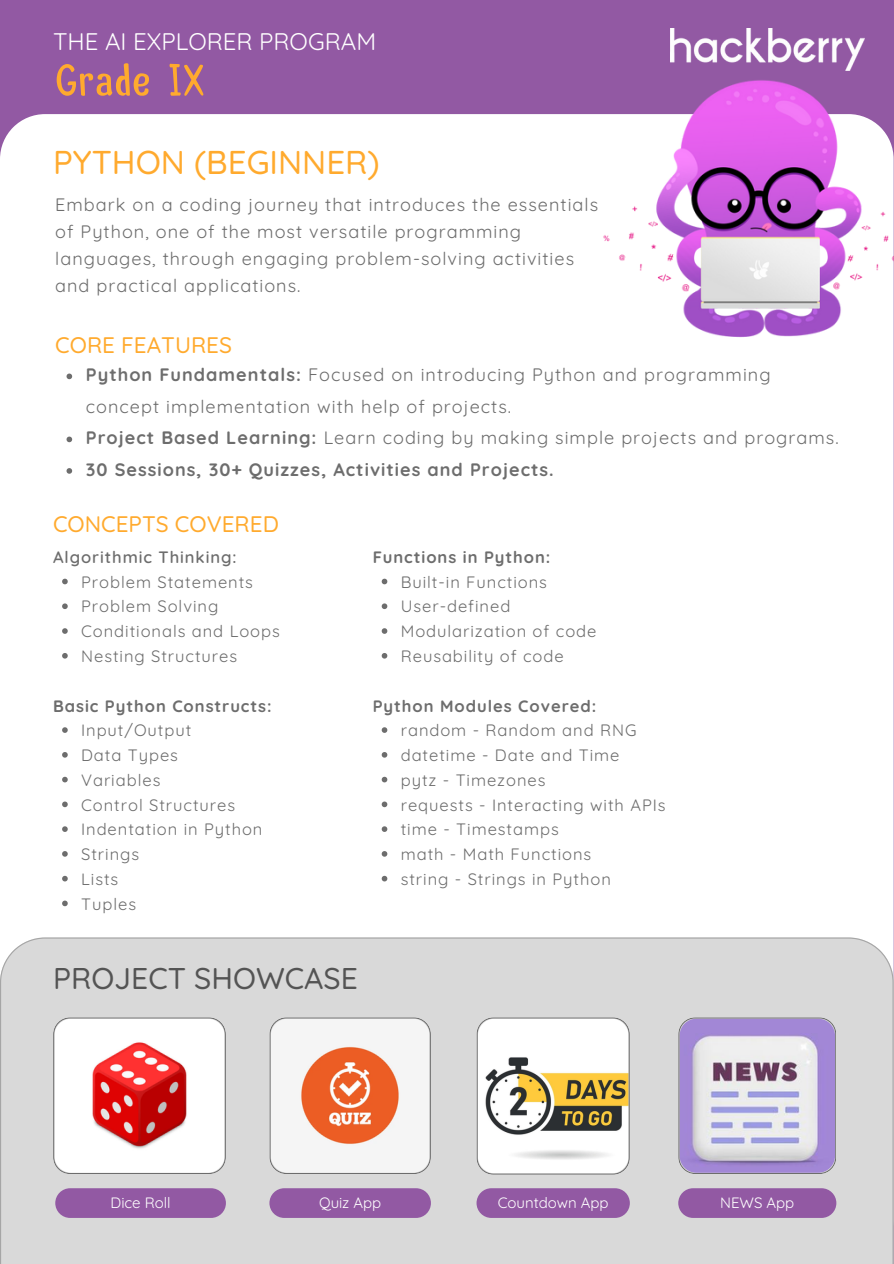
<style>
.page{position:relative;width:894px;height:1264px;background:#fff}
.page>*{position:absolute;margin:0;border:0;box-sizing:border-box;transform-origin:0 0}
.t1{font:54px "Palitoon";color:#ffaa2e}
.t2{font:500 33px "Quicksand";color:#ffaa2e}
.t3{font:500 30px "Quicksand";color:#545454}
.t4{font:24px "Quicksand";color:#fff}
.t5{font:500 22.5px "Quicksand";color:#ffaa2e}
.t6{font:18px/27px "Quicksand";letter-spacing:.055em;color:#6d6d6d}
.t7{font:700 18px "Quicksand";letter-spacing:.055em;color:#6d6d6d}
.t8{font:16.5px "Quicksand";letter-spacing:.055em;color:#6d6d6d}
.t9{font:700 16.5px "Quicksand";letter-spacing:.055em;color:#6d6d6d}
.t10{font:600 16.5px "Quicksand";letter-spacing:.055em;color:#6d6d6d}
.t11{font:15px "Quicksand";letter-spacing:-.005em;color:#fff}
.s1{font-weight:700}
</style>
<div class="page">
<div style="left:0;top:0;width:893px;height:1263px;background:#9259a3"></div>
<div style="left:0;top:114px;width:893px;height:823px;background:#fff"></div>
<div style="left:0;top:937px;width:893px;height:326px;background:#d9d9d9"></div>
<img style="left:670px;top:29px;width:194px;height:14px">
<div style="left:55px;top:1188px;width:171px;height:29px;background:#9259a3;border-radius:15px"></div>
<div style="left:476px;top:1188px;width:153px;height:29px;background:#9259a3;border-radius:15px"></div>
<div style="left:269px;top:1188px;width:162px;height:29px;background:#9259a3;border-radius:15px"></div>
<div style="left:678px;top:1188px;width:158px;height:29px;background:#9259a3;border-radius:15px"></div>
<img style="left:599px;top:43px;width:294px;height:316px">
<svg style="left:53px;top:1017px;width:172px;height:156px;background:#f1c0c0"></svg>
<svg style="left:269px;top:1017px;width:161px;height:156px;background:#f0cbbd"></svg>
<svg style="left:476px;top:1017px;width:153px;height:157px;background:#dbd6c6"></svg>
<svg style="left:678px;top:1017px;width:157px;height:156px;background:#c1b6d8"></svg>
<svg style="left:66px;top:373px;width:6px;height:6px"></svg>
<svg style="left:66px;top:436px;width:6px;height:6px"></svg>
<svg style="left:66px;top:468px;width:6px;height:6px"></svg>
<svg style="left:62px;top:578px;width:6px;height:6px"></svg>
<svg style="left:62px;top:603px;width:6px;height:6px"></svg>
<svg style="left:62px;top:628px;width:6px;height:6px"></svg>
<svg style="left:62px;top:653px;width:6px;height:5px"></svg>
<svg style="left:62px;top:727px;width:6px;height:6px"></svg>
<svg style="left:62px;top:752px;width:6px;height:5px"></svg>
<svg style="left:62px;top:776px;width:6px;height:6px"></svg>
<svg style="left:62px;top:801px;width:6px;height:6px"></svg>
<svg style="left:62px;top:826px;width:6px;height:6px"></svg>
<svg style="left:62px;top:851px;width:6px;height:5px"></svg>
<svg style="left:62px;top:875px;width:6px;height:6px"></svg>
<svg style="left:62px;top:900px;width:6px;height:6px"></svg>
<svg style="left:381px;top:578px;width:6px;height:6px"></svg>
<svg style="left:381px;top:603px;width:6px;height:6px"></svg>
<svg style="left:381px;top:628px;width:6px;height:6px"></svg>
<svg style="left:381px;top:653px;width:6px;height:5px"></svg>
<svg style="left:381px;top:727px;width:6px;height:6px"></svg>
<svg style="left:381px;top:752px;width:6px;height:5px"></svg>
<svg style="left:381px;top:776px;width:6px;height:6px"></svg>
<svg style="left:381px;top:801px;width:6px;height:6px"></svg>
<svg style="left:381px;top:826px;width:6px;height:6px"></svg>
<svg style="left:381px;top:851px;width:6px;height:5px"></svg>
<svg style="left:381px;top:875px;width:6px;height:6px"></svg>
<p class="t4" style="left:53px;top:26px;width:324px">THE AI EXPLORER PROGRAM</p>
<p class="t1" style="left:55px;top:42px;width:151px">Grade IX</p>
<p class="t2" style="left:53px;top:141px;width:328px">PYTHON (BEGINNER)</p>
<h5 class="t6" style="left:55px;top:190px;width:544px">Embark on a coding journey that introduces the essentials of Python, one of the most versatile programming languages, through engaging problem-solving activities and practical applications.</h5>
<p class="t5" style="left:55px;top:330px;width:178px">CORE FEATURES</p>
<h3 class="t6" style="left:86px;top:359px;width:686px;line-height:31.5px"><span class="s1">Python Fundamentals:</span> Focused on introducing Python and programming concept implementation with help of projects.</h3>
<h5 class="t6" style="left:86px;top:424px;width:754px"><span class="s1">Project Based Learning:</span> Learn coding by making simple projects and programs.</h5>
<p class="t7" style="left:86px;top:458px;width:469px">30 Sessions, 30+ Quizzes, Activities and Projects.</p>
<p class="t5" style="left:53px;top:509px;width:227px">CONCEPTS COVERED</p>
<p class="t10" style="left:53px;top:546px;width:185px">Algorithmic Thinking:</p>
<p class="t8" style="left:81px;top:571px;width:173px">Problem Statements</p>
<p class="t8" style="left:81px;top:596px;width:139px">Problem Solving</p>
<h5 class="t8" style="left:81px;top:620px;width:200px">Conditionals and Loops</h5>
<p class="t8" style="left:81px;top:645px;width:157px">Nesting Structures</p>
<p class="t9" style="left:53px;top:695px;width:220px">Basic Python Constructs:</p>
<p class="t8" style="left:81px;top:719px;width:112px">Input/Output</p>
<p class="t8" style="left:81px;top:744px;width:98px">Data Types</p>
<p class="t8" style="left:81px;top:769px;width:81px">Variables</p>
<p class="t8" style="left:81px;top:794px;width:155px">Control Structures</p>
<p class="t8" style="left:81px;top:818px;width:183px">Indentation in Python</p>
<p class="t8" style="left:81px;top:843px;width:59px">Strings</p>
<h5 class="t8" style="left:81px;top:868px;width:39px">Lists</h5>
<p class="t8" style="left:81px;top:893px;width:56px">Tuples</p>
<p class="t9" style="left:372px;top:546px;width:179px">Functions in Python:</p>
<p class="t8" style="left:400px;top:571px;width:148px">Built-in Functions</p>
<p class="t8" style="left:400px;top:596px;width:111px">User-defined</p>
<p class="t8" style="left:400px;top:620px;width:197px">Modularization of code</p>
<h2 class="t8" style="left:400px;top:645px;width:164px">Reusability of code</h2>
<p class="t9" style="left:372px;top:695px;width:225px">Python Modules Covered:</p>
<p class="t8" style="left:400px;top:719px;width:237px">random - Random and RNG</p>
<p class="t8" style="left:400px;top:744px;width:220px">datetime - Date and Time</p>
<p class="t8" style="left:400px;top:769px;width:146px">pytz - Timezones</p>
<p class="t8" style="left:400px;top:794px;width:266px">requests - Interacting with APIs</p>
<p class="t8" style="left:400px;top:818px;width:159px">time - Timestamps</p>
<p class="t8" style="left:400px;top:843px;width:192px">math - Math Functions</p>
<p class="t8" style="left:400px;top:868px;width:211px">string - Strings in Python</p>
<p class="t3" style="left:53px;top:959px;width:306px">PROJECT SHOWCASE</p>
<p class="t11" style="left:111px;top:1192px;width:61px">Dice Roll</p>
<p class="t11" style="left:319px;top:1192px;width:64px">Quiz App</p>
<h1 class="t11" style="left:497px;top:1192px;width:112px">Countdown App</h1>
<h2 class="t11" style="left:720px;top:1192px;width:75px">NEWS App</h2>
</div>
